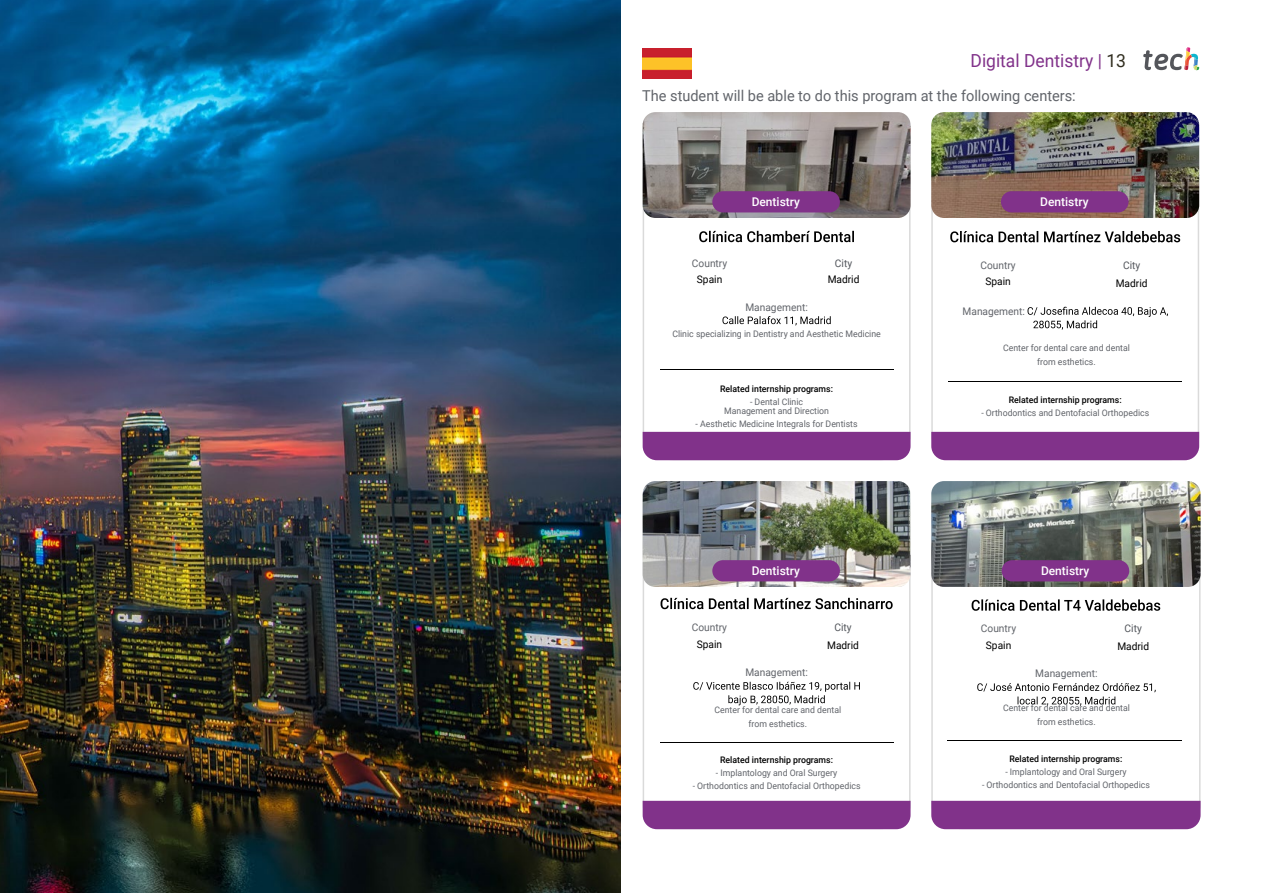
<style>
.page{position:relative;width:1263px;height:893px;background:#fff}
.page>*{position:absolute;margin:0;border:0;box-sizing:border-box;transform-origin:0 0}
.t1{font:18px "Roboto";color:#81328a}
.t2{font:15px "Roboto";color:#61646a}
.t3{font:500 12px "Roboto";color:#fff}
.t4{font:10.5px "Roboto";color:#61646a}
.t5{font:10.5px "Roboto";color:#000}
.t6{font:10.5px "Roboto";color:#52555b}
.t7{font:9px/13.5px "Roboto";color:#61646a;text-align:center}
.t8{font:500 9px "Roboto";color:#000}
.s1{color:#312e20}
</style>
<div class="page">
<svg style="left:1143px;top:47px;width:56px;height:24px"></svg>
<img style="left:643px;top:49px;width:49px;height:30px">
<img style="left:0;top:0;width:621px;height:893px">
<svg style="left:642px;top:122px;width:269px;height:339px"></svg>
<img style="left:643px;top:112px;width:267px;height:106px">
<div style="left:712px;top:191px;width:128px;height:21px;background:#81328a;border-radius:11px"></div>
<div style="left:643px;top:432px;width:267px;height:28px;background:#81328a"></div>
<hr style="left:660px;top:369px;width:233px;height:1px;background:#000">
<svg style="left:699px;top:231px;width:155px;height:11px"></svg>
<svg style="left:722px;top:316px;width:109px;height:10px"></svg>
<svg style="left:931px;top:123px;width:269px;height:338px"></svg>
<img style="left:931px;top:112px;width:268px;height:106px">
<div style="left:1001px;top:191px;width:127px;height:21px;background:#81328a;border-radius:11px"></div>
<div style="left:931px;top:432px;width:268px;height:28px;background:#81328a"></div>
<hr style="left:948px;top:381px;width:234px;height:1px;background:#000">
<svg style="left:950px;top:231px;width:230px;height:11px"></svg>
<svg style="left:1027px;top:307px;width:141px;height:23px"></svg>
<svg style="left:642px;top:491px;width:269px;height:339px"></svg>
<img style="left:643px;top:481px;width:267px;height:106px">
<div style="left:712px;top:560px;width:128px;height:21px;background:#81328a;border-radius:11px"></div>
<div style="left:643px;top:801px;width:267px;height:28px;background:#81328a"></div>
<hr style="left:660px;top:742px;width:233px;height:1px;background:#000">
<svg style="left:660px;top:598px;width:233px;height:11px"></svg>
<svg style="left:693px;top:682px;width:167px;height:23px"></svg>
<svg style="left:931px;top:490px;width:270px;height:340px"></svg>
<img style="left:931px;top:481px;width:269px;height:106px">
<div style="left:1002px;top:560px;width:127px;height:21px;background:#81328a;border-radius:11px"></div>
<div style="left:931px;top:801px;width:269px;height:28px;background:#81328a"></div>
<hr style="left:947px;top:740px;width:235px;height:1px;background:#000">
<svg style="left:971px;top:599px;width:189px;height:12px"></svg>
<svg style="left:977px;top:683px;width:179px;height:23px"></svg>
<h1 class="t1" style="left:970px;top:48px;width:157px">Digital Dentistry | <span class="s1">13</span></h1>
<h2 class="t2" style="left:642px;top:85px;width:435px">The student will be able to do this program at the following centers:</h2>
<h3 class="t3" style="left:752px;top:194px;width:50px">Dentistry</h3>
<h3 class="t3" style="left:1040px;top:194px;width:50px">Dentistry</h3>
<p class="t4" style="left:692px;top:256px;width:37px">Country</p>
<p class="t5" style="left:697px;top:272px;width:27px">Spain</p>
<p class="t6" style="left:835px;top:256px;width:19px">City</p>
<p class="t5" style="left:828px;top:272px;width:33px">Madrid</p>
<p class="t4" style="left:980px;top:258px;width:37px">Country</p>
<p class="t5" style="left:985px;top:274px;width:27px">Spain</p>
<p class="t6" style="left:1123px;top:258px;width:19px">City</p>
<p class="t5" style="left:1116px;top:275px;width:33px">Madrid</p>
<p class="t4" style="left:745px;top:299px;width:64px">Management:</p>
<p class="t7" style="left:672px;top:327px;width:210px">Clinic specializing in Dentistry and Aesthetic Medicine</p>
<p class="t8" style="left:720px;top:382px;width:114px">Related internship programs:</p>
<p class="t7" style="left:724px;top:397px;width:106px;line-height:9px">- Dental Clinic<br>Management and Direction</p>
<p class="t7" style="left:696px;top:417px;width:164px">- Aesthetic Medicine Integrals for Dentists</p>
<p class="t4" style="left:962px;top:304px;width:64px">Management:</p>
<p class="t7" style="left:1003px;top:341px;width:128px">Center for dental care and dental from esthetics.</p>
<p class="t8" style="left:1009px;top:394px;width:114px">Related internship programs:</p>
<p class="t7" style="left:981px;top:406px;width:169px">- Orthodontics and Dentofacial Orthopedics</p>
<h3 class="t3" style="left:752px;top:563px;width:50px">Dentistry</h3>
<h3 class="t3" style="left:1041px;top:563px;width:50px">Dentistry</h3>
<p class="t4" style="left:692px;top:620px;width:37px">Country</p>
<p class="t5" style="left:697px;top:637px;width:27px">Spain</p>
<p class="t6" style="left:834px;top:620px;width:19px">City</p>
<p class="t5" style="left:827px;top:638px;width:33px">Madrid</p>
<p class="t4" style="left:981px;top:621px;width:37px">Country</p>
<p class="t5" style="left:986px;top:638px;width:27px">Spain</p>
<p class="t6" style="left:1124px;top:621px;width:19px">City</p>
<p class="t5" style="left:1117px;top:639px;width:33px">Madrid</p>
<p class="t4" style="left:745px;top:665px;width:64px">Management:</p>
<p class="t7" style="left:714px;top:703px;width:128px">Center for dental care and dental from esthetics.</p>
<p class="t8" style="left:720px;top:753px;width:114px">Related internship programs:</p>
<p class="t7" style="left:716px;top:766px;width:123px">- Implantology and Oral Surgery</p>
<p class="t7" style="left:693px;top:779px;width:169px">- Orthodontics and Dentofacial Orthopedics</p>
<p class="t4" style="left:1035px;top:666px;width:64px">Management:</p>
<p class="t7" style="left:1003px;top:701px;width:128px">Center for dental care and dental from esthetics.</p>
<p class="t8" style="left:1009px;top:752px;width:114px">Related internship programs:</p>
<p class="t7" style="left:1005px;top:764px;width:123px">- Implantology and Oral Surgery</p>
<p class="t7" style="left:982px;top:778px;width:169px">- Orthodontics and Dentofacial Orthopedics</p>
</div>
